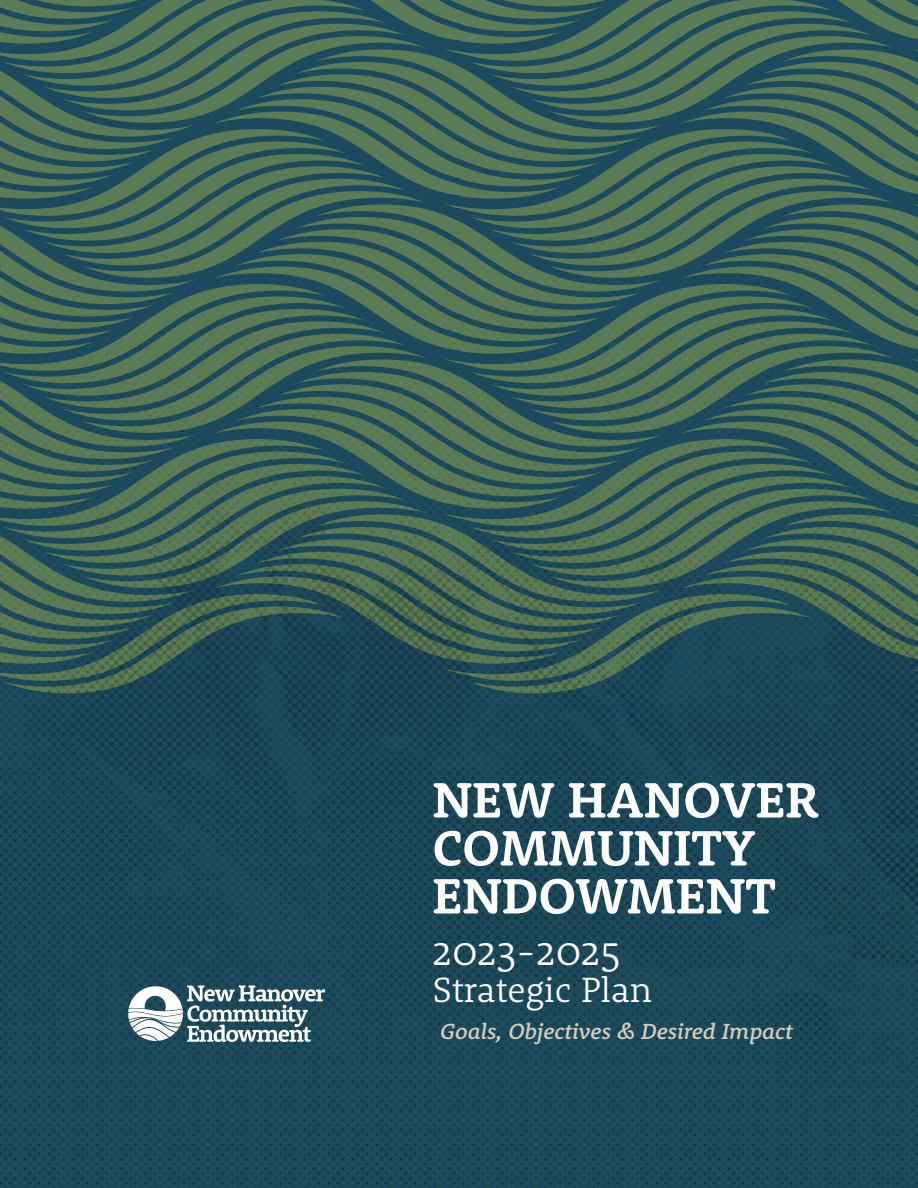
<style>
.page{position:relative;width:918px;height:1188px;background:#fff}
.page>*{position:absolute;margin:0;border:0;box-sizing:border-box;transform-origin:0 0}
.t1{font:700 51px/48px "Rooney Pro";color:#fff}
.t2{font:300 42px "Rooney Pro";color:#fff}
.t3{font:300 36px "Rooney Pro";color:#fff}
.t4{font:italic 500 22.5px "Rooney Pro";color:#d5ccbe}
</style>
<div class="page">
<svg style="left:0;top:0;width:918px;height:69px;background:#40675a"></svg>
<img style="left:0;top:69px;width:918px;height:1119px">
<svg style="left:128px;top:985px;width:197px;height:57px"></svg>
<p class="t1" style="left:432px;top:774px;width:388px">NEW HANOVER<br>COMMUNITY<br>ENDOWMENT</p>
<p class="t2" style="left:432px;top:923px;width:189px">2023-2025</p>
<p class="t3" style="left:432px;top:966px;width:221px">Strategic Plan</p>
<p class="t4" style="left:440px;top:1016px;width:354px">Goals, Objectives &amp; Desired Impact</p>
</div>
